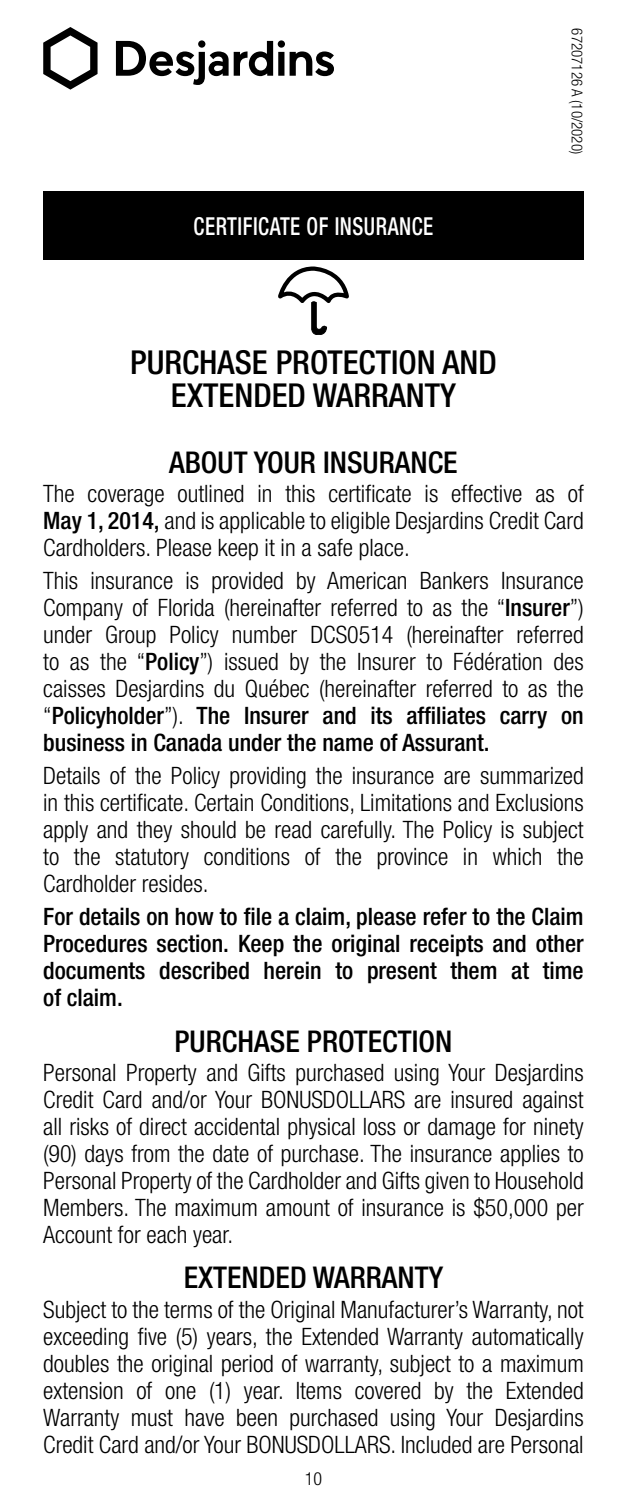
<style>
.page{position:relative;width:627px;height:1512px;background:#fff}
.page>*{position:absolute;margin:0;border:0;box-sizing:border-box;transform-origin:0 0}
.t1{font:500 condensed 33px/33px "Helvetica Neue";color:#000;text-align:center}
.t2{font:500 condensed 30px "Helvetica Neue";color:#000}
.t3{font:500 condensed 24.9px "Helvetica Neue";letter-spacing:.025em;color:#fff;scale:.85 1}
.t4{font:300 condensed 24px/27px "Helvetica Neue";color:#000;text-align:justify}
.t5{font:500 condensed 24px/27px "Helvetica Neue";color:#000;text-align:justify}
.t6{font:300 condensed 18px "Helvetica Neue";color:#000}
.t7{font:300 condensed 15px "Helvetica Neue";color:#000}
.s1{font-weight:500}
</style>
<div class="page">
<div style="left:43px;top:191px;width:540px;height:69px;background:#000"></div>
<svg style="left:43px;top:27px;width:54px;height:63px"></svg>
<div style="left:278px;top:52px;width:6px;height:24px;background:#000"></div>
<svg style="left:277px;top:40px;width:8px;height:8px"></svg>
<svg style="left:289px;top:51px;width:45px;height:25px"></svg>
<svg style="left:116px;top:40px;width:157px;height:45px"></svg>
<svg style="left:278px;top:268px;width:71px;height:67px"></svg>
<h1 class="t3" style="left:193px;top:211px;width:283px">CERTIFICATE OF INSURANCE</h1>
<h2 class="t1" style="left:130px;top:345px;width:368px">PURCHASE PROTECTION AND<br>EXTENDED WARRANTY</h2>
<p class="t7" style="left:585px;top:28px;width:127px;rotate:90deg">67207126 A (10/2020)</p>
<h3 class="t2" style="left:169px;top:445px;width:290px">ABOUT YOUR INSURANCE</h3>
<p class="t4" style="left:43px;top:480px;width:542px">The coverage outlined in this certificate is effective as of <span class="s1">May 1, 2014,</span> and is applicable to eligible Desjardins Credit Card Cardholders. Please keep it in a safe place.</p>
<p class="t4" style="left:43px;top:567px;width:542px">This insurance is provided by American Bankers Insurance Company of Florida (hereinafter referred to as the “<span class="s1">Insurer</span>”) under Group Policy number DCS0514 (hereinafter referred to as the “<span class="s1">Policy</span>”) issued by the Insurer to Fédération des caisses Desjardins du Québec (hereinafter referred to as the “<span class="s1">Policyholder</span>”). <span class="s1">The Insurer and its affiliates carry on business in Canada under the name of Assurant.</span></p>
<p class="t4" style="left:43px;top:762px;width:542px">Details of the Policy providing the insurance are summarized in this certificate. Certain Conditions, Limitations and Exclusions apply and they should be read carefully. The Policy is subject to the statutory conditions of the province in which the Cardholder resides.</p>
<p class="t5" style="left:43px;top:903px;width:542px">For details on how to file a claim, please refer to the Claim Procedures section. Keep the original receipts and other documents described herein to present them at time of claim.</p>
<h3 class="t2" style="left:174px;top:1023px;width:279px">PURCHASE PROTECTION</h3>
<p class="t4" style="left:43px;top:1059px;width:542px">Personal Property and Gifts purchased using Your Desjardins Credit Card and/or Your BONUSDOLLARS are insured against all risks of direct accidental physical loss or damage for ninety (90) days from the date of purchase. The insurance applies to Personal Property of the Cardholder and Gifts given to Household Members. The maximum amount of insurance is $50,000 per Account for each year.</p>
<h3 class="t2" style="left:184px;top:1260px;width:261px">EXTENDED WARRANTY</h3>
<p class="t4" style="left:43px;top:1295px;width:542px">Subject to the terms of the Original Manufacturer’s Warranty, not exceeding five (5) years, the Extended Warranty automatically doubles the original period of warranty, subject to a maximum extension of one (1) year. Items covered by the Extended Warranty must have been purchased using Your Desjardins Credit Card and/or Your BONUSDOLLARS. Included are Personal</p>
<p class="t6" style="left:305px;top:1468px;width:19px">10</p>
</div>
